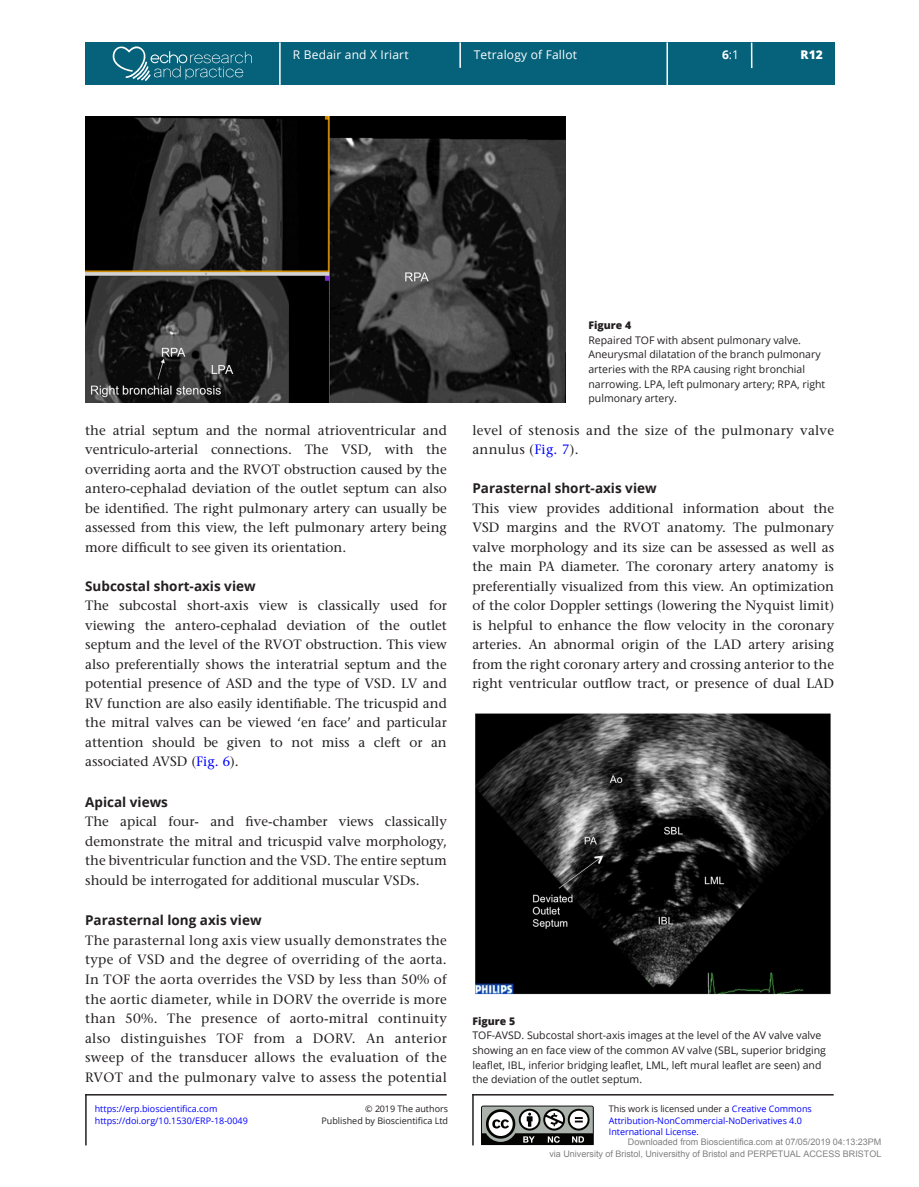
<style>
.page{position:relative;width:919px;height:1187px;background:#fff}
.page>*{position:absolute;margin:0;border:0;box-sizing:border-box;transform-origin:0 0}
.TXT{font:500 13.5px/19.5px "Stone Serif Std";color:#231f20;text-align:justify}
.t1{font:700 13.5px "Open Sans";color:#231f20}
.TXT-2{font:500 13.5px/19.5px "Stone Serif Std";letter-spacing:.02em;color:#231f20}
.t2{font:12px "Open Sans";letter-spacing:.015em;color:#fff}
.t3{font:800 12px "Open Sans";color:#fff}
.FC{font:10.5px/14.7px "Open Sans";color:#231f20}
.FC-2{font:800 10.5px "Open Sans";color:#231f20}
.t4{font:9px/11.1px "Open Sans";color:#00f}
.t5{font:9px/12px "Arial";color:#808080;text-align:right}
.t6{font:9px/11.9px "Open Sans";color:#231f20;text-align:right}
.s1{font-weight:700}
.s2{color:#00f}
.s3{color:#231f20}
</style>
<div class="page">
<div style="left:85px;top:42px;width:749px;height:43px;background:#06617a"></div>
<hr style="left:666px;top:42px;width:2px;height:43px;background:#fff">
<hr style="left:279px;top:42px;width:1px;height:43px;background:#fff">
<hr style="left:459px;top:42px;width:2px;height:26px;background:#fff">
<hr style="left:750px;top:43px;width:2px;height:25px;background:#fff">
<svg style="left:113px;top:46px;width:139px;height:35px"></svg>
<img style="left:85px;top:117px;width:481px;height:285px">
<img style="left:475px;top:713px;width:356px;height:281px">
<svg style="left:481px;top:1105px;width:113px;height:40px"></svg>
<hr style="left:85px;top:1093px;width:361px;height:2px;background:#231f20">
<hr style="left:472px;top:1093px;width:361px;height:2px;background:#231f20">
<hr style="left:472px;top:1093px;width:1px;height:52px;background:#231f20">
<hr style="left:85px;top:1093px;width:2px;height:52px;background:#231f20">
<p class="t2" style="left:293px;top:47px;width:117px">R Bedair and X Iriart</p>
<p class="t2" style="left:473px;top:47px;width:105px">Tetralogy of Fallot</p>
<p class="t2" style="left:722px;top:47px;width:18px"><span class="s1">6</span>:1</p>
<p class="t3" style="left:800px;top:46px;width:24px">R12</p>
<p class="TXT" style="left:85px;top:420px;width:363px">the atrial septum and the normal atrioventricular and ventriculo-arterial connections. The VSD, with the overriding aorta and the RVOT obstruction caused by the antero-cephalad deviation of the outlet septum can also be identified. The right pulmonary artery can usually be assessed from this view, the left pulmonary artery being more difficult to see given its orientation.</p>
<h3 class="t1" style="left:85px;top:576px;width:172px">Subcostal short-axis view</h3>
<p class="TXT" style="left:85px;top:596px;width:363px">The subcostal short-axis view is classically used for viewing the antero-cephalad deviation of the outlet septum and the level of the RVOT obstruction. This view also preferentially shows the interatrial septum and the potential presence of ASD and the type of VSD. LV and RV function are also easily identifiable. The tricuspid and the mitral valves can be viewed ‘en face’ and particular attention should be given to not miss a cleft or an associated AVSD (<span class="s2">Fig. 6</span>).</p>
<h3 class="t1" style="left:85px;top:792px;width:84px">Apical views</h3>
<p class="TXT" style="left:85px;top:812px;width:363px">The apical four- and five-chamber views classically demonstrate the mitral and tricuspid valve morphology, the biventricular function and the VSD. The entire septum should be interrogated for additional muscular VSDs.</p>
<h3 class="t1" style="left:85px;top:910px;width:178px">Parasternal long axis view</h3>
<p class="TXT" style="left:85px;top:930px;width:363px">The parasternal long axis view usually demonstrates the type of VSD and the degree of overriding of the aorta.<br>In TOF the aorta overrides the VSD by less than 50% of the aortic diameter, while in DORV the override is more than 50%. The presence of aorto-mitral continuity also distinguishes TOF from a DORV. An anterior sweep of the transducer allows the evaluation of the RVOT and the pulmonary valve to assess the potential</p>
<p class="t4" style="left:95px;top:1103px;width:124px">https://erp.bioscientifica.com</p>
<p class="t6" style="left:321px;top:1102px;width:128px">© 2019 The authors<br>Published by Bioscientifica Ltd</p>
<p class="t4" style="left:95px;top:1114px;width:154px">https://doi.org/10.1530/ERP-18-0049</p>
<p class="FC-2" style="left:588px;top:317px;width:44px">Figure 4</p>
<p class="FC" style="left:588px;top:332px;width:238px">Repaired TOF with absent pulmonary valve.<br>Aneurysmal dilatation of the branch pulmonary arteries with the RPA causing right bronchial narrowing. LPA, left pulmonary artery; RPA, right pulmonary artery.</p>
<p class="TXT-2" style="left:472px;top:420px;width:363px">level of stenosis and the size of the pulmonary valve annulus (<span class="s2">Fig. 7</span>).</p>
<h3 class="t1" style="left:472px;top:478px;width:186px">Parasternal short-axis view</h3>
<p class="TXT" style="left:472px;top:498px;width:363px">This view provides additional information about the VSD margins and the RVOT anatomy. The pulmonary valve morphology and its size can be assessed as well as the main PA diameter. The coronary artery anatomy is preferentially visualized from this view. An optimization of the color Doppler settings (lowering the Nyquist limit) is helpful to enhance the flow velocity in the coronary arteries. An abnormal origin of the LAD artery arising from the right coronary artery and crossing anterior to the right ventricular outflow tract, or presence of dual LAD</p>
<p class="FC-2" style="left:472px;top:1012px;width:44px">Figure 5</p>
<p class="FC" style="left:472px;top:1027px;width:355px">TOF-AVSD. Subcostal short-axis images at the level of the AV valve valve showing an en face view of the common AV valve (SBL, superior bridging leaflet, IBL, inferior bridging leaflet, LML, left mural leaflet are seen) and the deviation of the outlet septum.</p>
<p class="t4" style="left:608px;top:1103px;width:204px"><span class="s3">This work is licensed under a</span> Creative Commons<br>Attribution-NonCommercial-NoDerivatives 4.0<br>International License.</p>
<p class="t5" style="left:549px;top:1136px;width:333px">Downloaded from Bioscientifica.com at 07/05/2019 04:13:23PM<br>via University of Bristol, Universithy of Bristol and PERPETUAL ACCESS BRISTOL</p>
</div>
